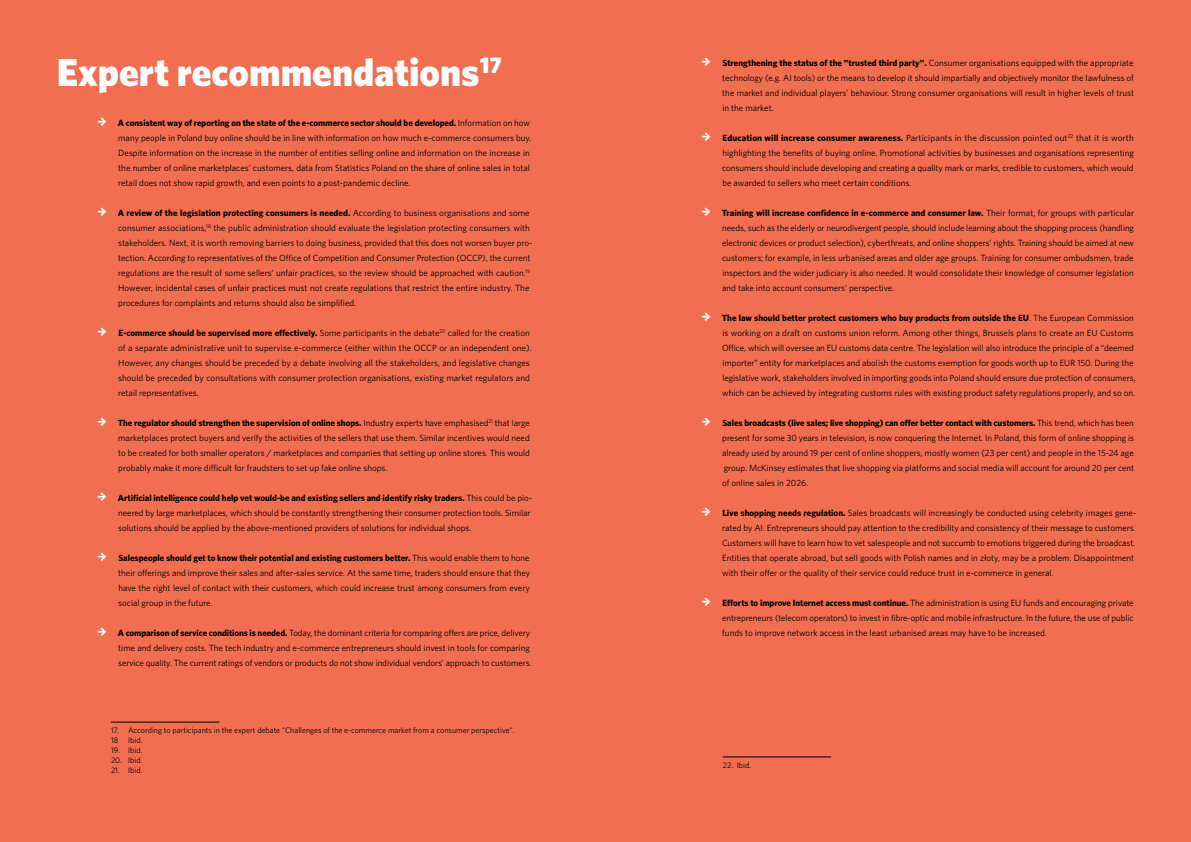
<style>
.page{position:relative;width:1191px;height:842px;background:#f16e50}
.page>*{position:absolute;margin:0;border:0;box-sizing:border-box;transform-origin:0 0}
.t1{font:900 39px "Whitney";color:#fff}
.t2{font:14px "Chronicle Text G1";color:#fff}
.t3{font:9px/15px "Whitney";color:#000}
.t4{font:8px/10px "Whitney";color:#000}
.s1{font-weight:700}
</style>
<div class="page">
<hr style="left:111px;top:722px;width:108px;height:1px;background:#000">
<hr style="left:722px;top:757px;width:109px;height:1px;background:#000">
<h1 class="t1" style="left:57px;top:47px;width:447px">Expert recommendations<sup>17</sup></h1>
<p class="t3" style="left:118px;top:115px;width:415px"><span class="s1">A consistent way of reporting on the state of the e-commerce sector should be developed.</span> Information on how many people in Poland buy online should be in line with information on how much e-commerce consumers buy.<br>Despite information on the increase in the number of entities selling online and information on the increase in the number of online marketplaces’ customers, data from Statistics Poland on the share of online sales in total retail does not show rapid growth, and even points to a post-pandemic decline.</p>
<p class="t3" style="left:118px;top:205px;width:416px"><span class="s1">A review of the legislation protecting consumers is needed.</span> According to business organisations and some consumer associations,<sup>18</sup> the public administration should evaluate the legislation protecting consumers with stakeholders. Next, it is worth removing barriers to doing business, provided that this does not worsen buyer pro&shy;tection. According to representatives of the Office of Competition and Consumer Protection (OCCP), the current regulations are the result of some sellers’ unfair practices, so the review should be approached with caution.<sup>19<br></sup>However, incidental cases of unfair practices must not create regulations that restrict the entire industry. The procedures for complaints and returns should also be simplified.</p>
<p class="t3" style="left:118px;top:325px;width:415px"><span class="s1">E-commerce should be supervised more effectively.</span> Some participants in the debate<sup>20</sup> called for the creation of a separate administrative unit to supervise e-commerce (either within the OCCP or an independent one).<br>However, any changes should be preceded by a debate involving all the stakeholders, and legislative changes should be preceded by consultations with consumer protection organisations, existing market regulators and retail representatives.</p>
<p class="t3" style="left:118px;top:415px;width:414px;text-align:justify"><span class="s1">The regulator should strengthen the supervision of online shops.</span> Industry experts have emphasised<sup>21</sup> that large marketplaces protect buyers and verify the activities of the sellers that use them. Similar incentives would need to be created for both smaller operators / marketplaces and companies that setting up online stores. This would probably make it more difficult for fraudsters to set up fake online shops.</p>
<p class="t3" style="left:118px;top:490px;width:416px"><span class="s1">Artificial intelligence could help vet would-be and existing sellers and identify risky traders.</span> This could be pio&shy;neered by large marketplaces, which should be constantly strengthening their consumer protection tools. Similar solutions should be applied by the above-mentioned providers of solutions for individual shops.</p>
<p class="t3" style="left:118px;top:550px;width:413px;text-align:justify"><span class="s1">Salespeople should get to know their potential and existing customers better.</span> This would enable them to hone their offerings and improve their sales and after-sales service. At the same time, traders should ensure that they have the right level of contact with their customers, which could increase trust among consumers from every social group in the future.</p>
<p class="t3" style="left:118px;top:625px;width:415px"><span class="s1">A comparison of service conditions is needed.</span> Today, the dominant criteria for comparing offers are price, delivery time and delivery costs. The tech industry and e-commerce entrepreneurs should invest in tools for comparing service quality. The current ratings of vendors or products do not show individual vendors’ approach to customers.</p>
<h2 class="t2" style="left:97px;top:111px;width:12px">•</h2>
<h2 class="t2" style="left:97px;top:201px;width:12px">•</h2>
<h2 class="t2" style="left:97px;top:321px;width:12px">•</h2>
<h2 class="t2" style="left:97px;top:411px;width:12px">•</h2>
<h2 class="t2" style="left:97px;top:486px;width:12px">•</h2>
<h2 class="t2" style="left:97px;top:546px;width:12px">•</h2>
<h2 class="t2" style="left:97px;top:621px;width:12px">•</h2>
<p class="t4" style="left:128px;top:725px;width:388px">According to participants in the expert debate "Challenges of the e-commerce market from a consumer perspective".<br>Ibid.<br>Ibid.<br>Ibid.<br>Ibid.</p>
<p class="t4" style="left:111px;top:725px;width:12px">17.<br>18<br>19.<br>20.<br>21.</p>
<h2 class="t2" style="left:700px;top:51px;width:12px">•</h2>
<h2 class="t2" style="left:700px;top:126px;width:12px">•</h2>
<h2 class="t2" style="left:700px;top:201px;width:12px">•</h2>
<h2 class="t2" style="left:700px;top:306px;width:12px">•</h2>
<h2 class="t2" style="left:700px;top:411px;width:12px">•</h2>
<h2 class="t2" style="left:700px;top:501px;width:12px">•</h2>
<h2 class="t2" style="left:700px;top:591px;width:12px">•</h2>
<p class="t3" style="left:722px;top:55px;width:413px;text-align:justify"><span class="s1">Strengthening the status of the "trusted third party".</span> Consumer organisations equipped with the appropriate technology (e.g. AI tools) or the means to develop it should impartially and objectively monitor the lawfulness of the market and individual players’ behaviour. Strong consumer organisations will result in higher levels of trust in the market.</p>
<p class="t3" style="left:722px;top:130px;width:413px;text-align:justify"><span class="s1">Education will increase consumer awareness.</span> Participants in the discussion pointed out<sup>22</sup> that it is worth highlighting the benefits of buying online. Promotional activities by businesses and organisations representing consumers should include developing and creating a quality mark or marks, credible to customers, which would be awarded to sellers who meet certain conditions.</p>
<p class="t3" style="left:722px;top:205px;width:414px;text-align:justify"><span class="s1">Training will increase confidence in e-commerce and consumer law.</span> Their format, for groups with particular needs, such as the elderly or neurodivergent people, should include learning about the shopping process (handling electronic devices or product selection), cyberthreats, and online shoppers’ rights. Training should be aimed at new customers; for example, in less urbanised areas and older age groups. Training for consumer ombudsmen, trade inspectors and the wider judiciary is also needed. It would consolidate their knowledge of consumer legislation and take into account consumers' perspective.</p>
<p class="t3" style="left:722px;top:310px;width:415px"><span class="s1">The law should better protect customers who buy products from outside the EU</span>. The European Commission is working on a draft on customs union reform. Among other things, Brussels plans to create an EU Customs Office, which will oversee an EU customs data centre. The legislation will also introduce the principle of a “deemed importer” entity for marketplaces and abolish the customs exemption for goods worth up to EUR 150. During the legislative work, stakeholders involved in importing goods into Poland should ensure due protection of consumers, which can be achieved by integrating customs rules with existing product safety regulations properly, and so on.</p>
<p class="t3" style="left:722px;top:415px;width:413px;text-align:justify"><span class="s1">Sales broadcasts (live sales; live shopping) can offer better contact with customers.</span> This trend, which has been present for some 30 years in television, is now conquering the Internet. In Poland, this form of online shopping is already used by around 19 per cent of online shoppers, mostly women (23 per cent) and people in the 15-24 age group. McKinsey estimates that live shopping via platforms and social media will account for around 20 per cent of online sales in 2026.</p>
<p class="t3" style="left:722px;top:505px;width:416px"><span class="s1">Live shopping needs regulation.</span> Sales broadcasts will increasingly be conducted using celebrity images gene&shy;rated by AI. Entrepreneurs should pay attention to the credibility and consistency of their message to customers.<br>Customers will have to learn how to vet salespeople and not succumb to emotions triggered during the broadcast.<br>Entities that operate abroad, but sell goods with Polish names and in złoty, may be a problem. Disappointment with their offer or the quality of their service could reduce trust in e-commerce in general.</p>
<p class="t3" style="left:722px;top:595px;width:413px;text-align:justify"><span class="s1">Efforts to improve Internet access must continue.</span> The administration is using EU funds and encouraging private entrepreneurs (telecom operators) to invest in fibre-optic and mobile infrastructure. In the future, the use of public funds to improve network access in the least urbanised areas may have to be increased.</p>
<p class="t4" style="left:723px;top:760px;width:30px">22. Ibid.</p>
</div>
